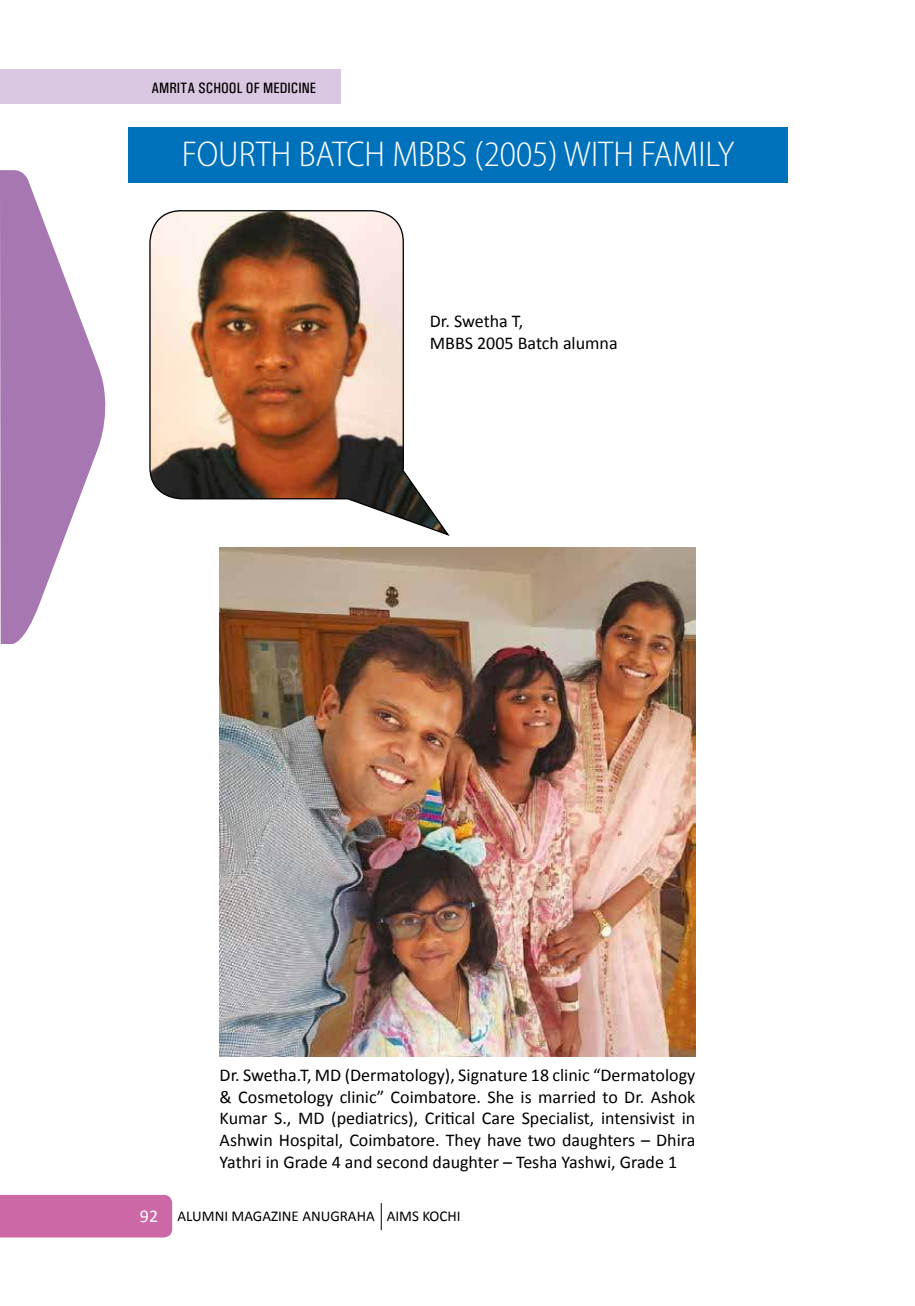
<style>
.page{position:relative;width:915px;height:1306px;background:#fff}
.page>*{position:absolute;margin:0;border:0;box-sizing:border-box;transform-origin:0 0}
.t1{font:300 semi-condensed 36px "Myriad Pro";color:#fff}
.t2{font:18px/21.6px "Calibri";color:#000}
.t3{font:15px "Calibri";color:#000}
.t4{font:15px "Univers Condensed";color:#000}
.s1{font-size:18px;color:#fff}
</style>
<div class="page">
<div style="left:0;top:1194px;width:172px;height:43px;background:#cc68a6"></div>
<svg style="left:381px;top:1203px;width:1px;height:27px"></svg>
<div style="left:128px;top:128px;width:659px;height:55px;background:#0072bc"></div>
<svg style="left:0;top:170px;width:106px;height:474px;fill:#a777b2"></svg>
<div style="left:0;top:69px;width:340px;height:35px;background:#dac7e2"></div>
<svg style="left:149px;top:210px;width:301px;height:326px"></svg>
<img style="left:219px;top:547px;width:476px;height:509px">
<p class="t4" style="left:151px;top:79px;width:166px">AMRITA SCHOOL OF MEDICINE</p>
<h1 class="t1" style="left:182px;top:141px;width:554px">FOURTH BATCH MBBS (2005) WITH FAMILY</h1>
<p class="t2" style="left:429px;top:310px;width:189px">Dr. Swetha T,<br>MBBS 2005 Batch alumna</p>
<p class="t2" style="left:219px;top:1063px;width:477px;text-align:justify">Dr. Swetha.T, MD (Dermatology), Signature 18 clinic “Dermatology &amp; Cosmetology clinic” Coimbatore. She is married to Dr. Ashok Kumar S., MD (pediatrics), Critical Care Specialist, intensivist in Ashwin Hospital, Coimbatore. They have two daughters – Dhira Yathri in Grade 4 and second daughter – Tesha Yashwi, Grade 1</p>
<p class="t3" style="left:140px;top:1206px;width:322px"><span class="s1">92</span> ALUMNI MAGAZINE ANUGRAHA AIMS KOCHI</p>
</div>
